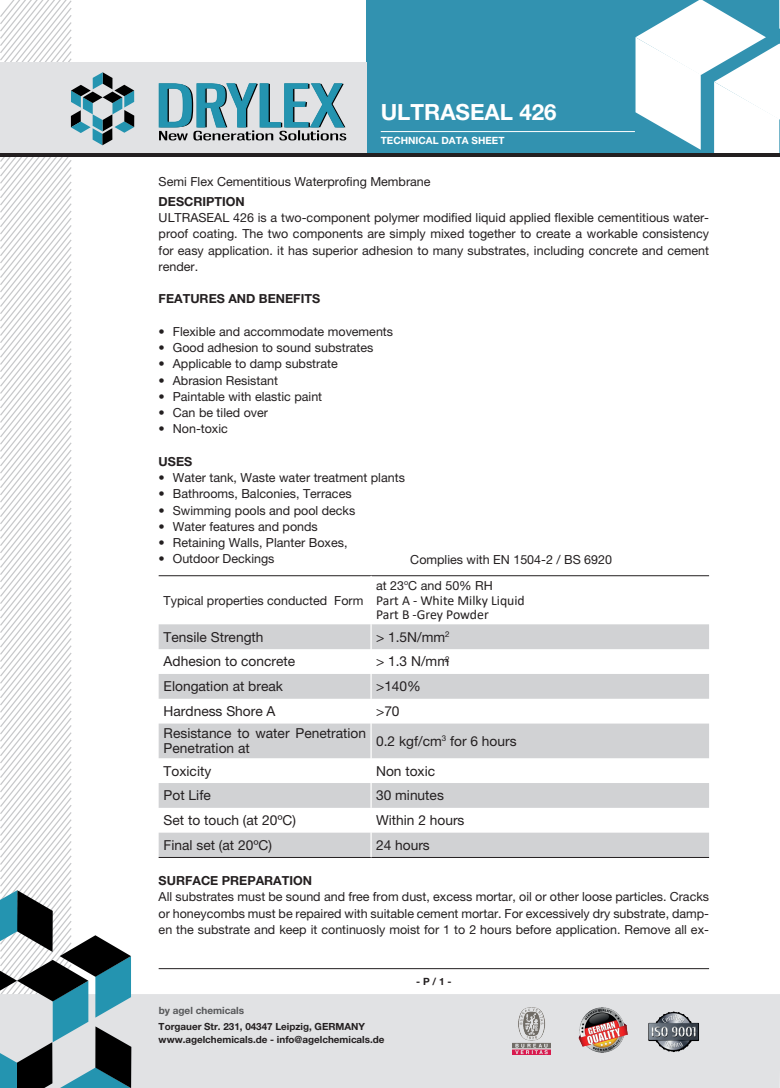
<style>
.page{position:relative;width:780px;height:1088px;background:#fff}
.page>*{position:absolute;margin:0;border:0;box-sizing:border-box;transform-origin:0 0}
.t1{font:700 22.38px "Helvetica Neue LT Pro";color:#fff}
.t2{font:13.75px/14.9px "Helvetica Neue LT Pro";color:#231f20}
.t3{font:13.75px/14.9px "Calibri";color:#231f20}
.t4{font:12.5px/16.2px "Helvetica Neue LT Pro";color:#231f20;text-align:justify}
.t5{font:700 12.5px "Helvetica Neue LT Pro";color:#231f20}
.t6{font:700 10px "Helvetica Neue LT Pro";color:#fff}
.t7{font:700 10px "Helvetica Neue LT Pro";color:#57585a}
.t8{font:700 10px "Helvetica Neue LT Pro";color:#231f20}
.t9{font:700 9.88px/12.8px "Helvetica Neue LT Pro";color:#231f20}
</style>
<div class="page">
<div style="left:366px;top:0;width:414px;height:153px;background:#3292b0"></div>
<svg style="left:635px;top:0;width:145px;height:153px"></svg>
<div style="left:0;top:62px;width:366px;height:91px;background:#e1e2e4"></div>
<div style="left:134px;top:994px;width:646px;height:94px;background:#e1e2e4"></div>
<svg style="left:159px;top:624px;width:550px;height:233px;fill:#d1d2d4"></svg>
<hr style="left:159px;top:575px;width:212px;height:1px;background:#231f20">
<hr style="left:371px;top:575px;width:338px;height:1px;background:#231f20">
<hr style="left:159px;top:857px;width:212px;height:1px;background:#231f20">
<hr style="left:371px;top:857px;width:338px;height:1px;background:#231f20">
<svg style="left:370px;top:624px;width:1px;height:99px"></svg>
<hr style="left:370px;top:723px;width:1px;height:35px;background:#fff">
<svg style="left:370px;top:758px;width:1px;height:99px"></svg>
<svg style="left:159px;top:84px;width:187px;height:56px"></svg>
<svg style="left:0;top:0;width:134px;height:1088px"></svg>
<hr style="left:0;top:153px;width:780px;height:4px;background:#231f20">
<hr style="left:381px;top:131px;width:254px;height:1px;background:#fff">
<hr style="left:159px;top:968px;width:550px;height:1px;background:#231f20">
<img style="left:513px;top:1008px;width:37px;height:46px">
<img style="left:578px;top:1008px;width:49px;height:44px">
<img style="left:641px;top:1008px;width:64px;height:47px">
<h1 class="t1" style="left:381px;top:98px;width:177px">ULTRASEAL 426</h1>
<p class="t6" style="left:381px;top:134px;width:125px">TECHNICAL DATA SHEET</p>
<p class="t4" style="left:159px;top:173px;width:273px">Semi Flex Cementitious Waterprofing Membrane</p>
<p class="t5" style="left:159px;top:194px;width:88px">DESCRIPTION</p>
<p class="t4" style="left:159px;top:209px;width:552px">ULTRASEAL 426 is a two-component polymer modified liquid applied flexible cementitious water&shy;proof coating. The two components are simply mixed together to create a workable consistency for easy application. it has superior adhesion to many substrates, including concrete and cement render.</p>
<p class="t5" style="left:159px;top:291px;width:163px">FEATURES AND BENEFITS</p>
<p class="t4" style="left:159px;top:323px;width:236px">• Flexible and accommodate movements</p>
<p class="t4" style="left:159px;top:339px;width:216px">• Good adhesion to sound substrates</p>
<p class="t4" style="left:159px;top:356px;width:181px">• Applicable to damp substrate</p>
<p class="t4" style="left:159px;top:372px;width:121px">• Abrasion Resistant</p>
<p class="t4" style="left:159px;top:388px;width:165px">• Paintable with elastic paint</p>
<p class="t4" style="left:159px;top:404px;width:111px">• Can be tiled over</p>
<p class="t4" style="left:159px;top:421px;width:71px">• Non-toxic</p>
<p class="t5" style="left:159px;top:454px;width:35px">USES</p>
<p class="t4" style="left:159px;top:469px;width:248px">• Water tank, Waste water treatment plants</p>
<p class="t4" style="left:159px;top:486px;width:194px">• Bathrooms, Balconies, Terraces</p>
<p class="t4" style="left:159px;top:502px;width:198px">• Swimming pools and pool decks</p>
<p class="t4" style="left:159px;top:518px;width:161px">• Water features and ponds</p>
<p class="t4" style="left:159px;top:534px;width:190px">• Retaining Walls, Planter Boxes,</p>
<p class="t4" style="left:159px;top:551px;width:117px">• Outdoor Deckings</p>
<p class="t4" style="left:164px;top:592px;width:201px">Typical properties conducted Form</p>
<p class="t4" style="left:410px;top:552px;width:203px">Complies with EN 1504-2 / BS 6920</p>
<p class="t4" style="left:376px;top:577px;width:118px">at 23<sup>o</sup>C and 50% RH</p>
<p class="t3" style="left:376px;top:592px;width:150px">Part A - White Milky Liquid<br>Part B -Grey Powder</p>
<p class="t2" style="left:164px;top:629px;width:101px">Tensile Strength</p>
<p class="t2" style="left:376px;top:629px;width:75px">&gt; 1.5N/mm<sup>2</sup></p>
<p class="t2" style="left:164px;top:654px;width:133px">Adhesion to concrete</p>
<p class="t2" style="left:376px;top:654px;width:75px">&gt; 1.3 N/mm<sup>2</sup></p>
<p class="t2" style="left:164px;top:679px;width:121px">Elongation at break</p>
<p class="t2" style="left:376px;top:679px;width:46px">&gt;140%</p>
<p class="t2" style="left:164px;top:703px;width:113px">Hardness Shore A</p>
<p class="t2" style="left:376px;top:703px;width:25px">&gt;70</p>
<p class="t2" style="left:164px;top:726px;width:204px">Resistance to water Penetration<br>Penetration at</p>
<p class="t2" style="left:376px;top:733px;width:142px">0.2 kgf/cm<sup>3</sup> for 6 hours</p>
<p class="t2" style="left:164px;top:763px;width:49px">Toxicity</p>
<p class="t2" style="left:376px;top:763px;width:61px">Non toxic</p>
<p class="t2" style="left:164px;top:788px;width:49px">Pot Life</p>
<p class="t2" style="left:376px;top:788px;width:69px">30 minutes</p>
<p class="t2" style="left:164px;top:813px;width:134px">Set to touch (at 20ºC)</p>
<p class="t2" style="left:376px;top:813px;width:90px">Within 2 hours</p>
<p class="t2" style="left:164px;top:837px;width:110px">Final set (at 20ºC)</p>
<p class="t2" style="left:376px;top:837px;width:55px">24 hours</p>
<p class="t5" style="left:159px;top:873px;width:155px">SURFACE PREPARATION</p>
<p class="t4" style="left:159px;top:888px;width:552px">All substrates must be sound and free from dust, excess mortar, oil or other loose particles. Cracks or honeycombs must be repaired with suitable cement mortar. For excessively dry substrate, damp&shy;en the substrate and keep it continuosly moist for 1 to 2 hours before application. Remove all ex-</p>
<p class="t7" style="left:159px;top:1004px;width:87px">by agel chemicals</p>
<p class="t9" style="left:159px;top:1020px;width:227px">Torgauer Str. 231, 04347 Leipzig, GERMANY www.agelchemicals.de - info@agelchemicals.de</p>
<p class="t8" style="left:416px;top:975px;width:37px">- P / 1 -</p>
</div>
